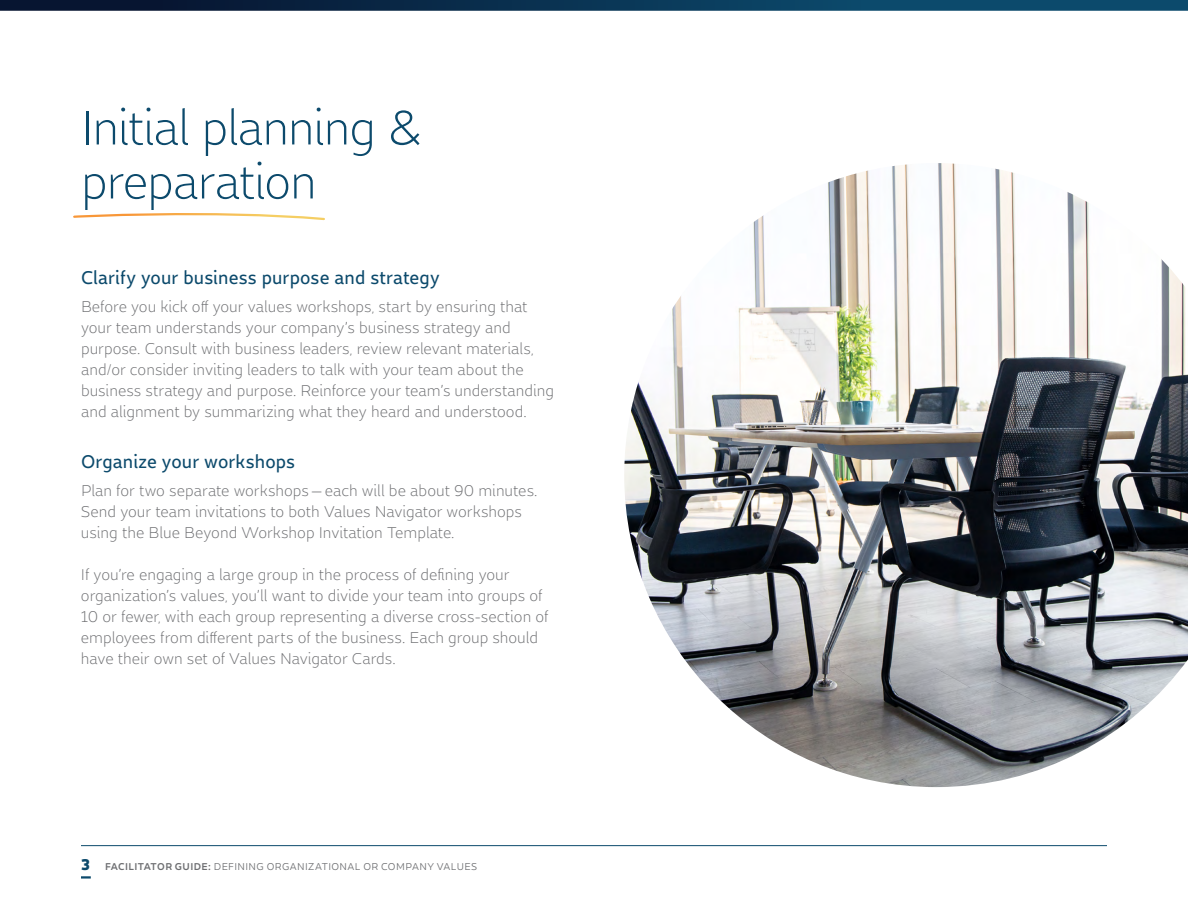
<style>
.page{position:relative;width:1188px;height:918px;background:#fff}
.page>*{position:absolute;margin:0;border:0;box-sizing:border-box;transform-origin:0 0}
.t1{font:51px/54px "Dupla";letter-spacing:-.02em;color:#0c4a6c}
.t2{font:600 19.5px "Dupla";letter-spacing:.01em;color:#0c4a6c}
.t3{font:16.5px/21px "Dupla";color:#6d6e71}
.t4{font:10.5px "Dupla";letter-spacing:.04em;color:#6d6e71}
.s1{font-weight:800;font-size:16.5px;color:#0c4a6c}
.s2{font-weight:700}
</style>
<div class="page">
<svg style="left:81px;top:876px;width:10px;height:3px"></svg>
<hr style="left:81px;top:845px;width:1026px;height:1px;background:#0c4a6c">
<svg style="left:0;top:0;width:1188px;height:11px;background:#0f3756"></svg>
<svg style="left:73px;top:213px;width:252px;height:8px"></svg>
<img style="left:624px;top:163px;width:564px;height:624px">
<h1 class="t1" style="left:81px;top:99px;width:342px">Initial planning &amp; preparation</h1>
<p class="t2" style="left:81px;top:264px;width:360px">Clarify your business purpose and strategy</p>
<p class="t3" style="left:81px;top:295px;width:475px">Before you kick off your values workshops, start by ensuring that your team understands your company’s business strategy and purpose. Consult with business leaders, review relevant materials, and/or consider inviting leaders to talk with your team about the business strategy and purpose. Reinforce your team’s understanding and alignment by summarizing what they heard and understood.</p>
<p class="t2" style="left:81px;top:449px;width:216px">Organize your workshops</p>
<p class="t3" style="left:81px;top:480px;width:458px">Plan for two separate workshops—each will be about 90 minutes.<br>Send your team invitations to both Values Navigator workshops using the Blue Beyond Workshop Invitation Template.</p>
<p class="t3" style="left:81px;top:564px;width:469px">If you’re engaging a large group in the process of defining your organization’s values, you’ll want to divide your team into groups of 10 or fewer, with each group representing a diverse cross-section of employees from different parts of the business. Each group should have their own set of Values Navigator Cards.</p>
<p class="t4" style="left:81px;top:859px;width:398px"><span class="s1">3</span> <span class="s2">FACILITATOR GUIDE:</span> DEFINING ORGANIZATIONAL OR COMPANY VALUES</p>
</div>
